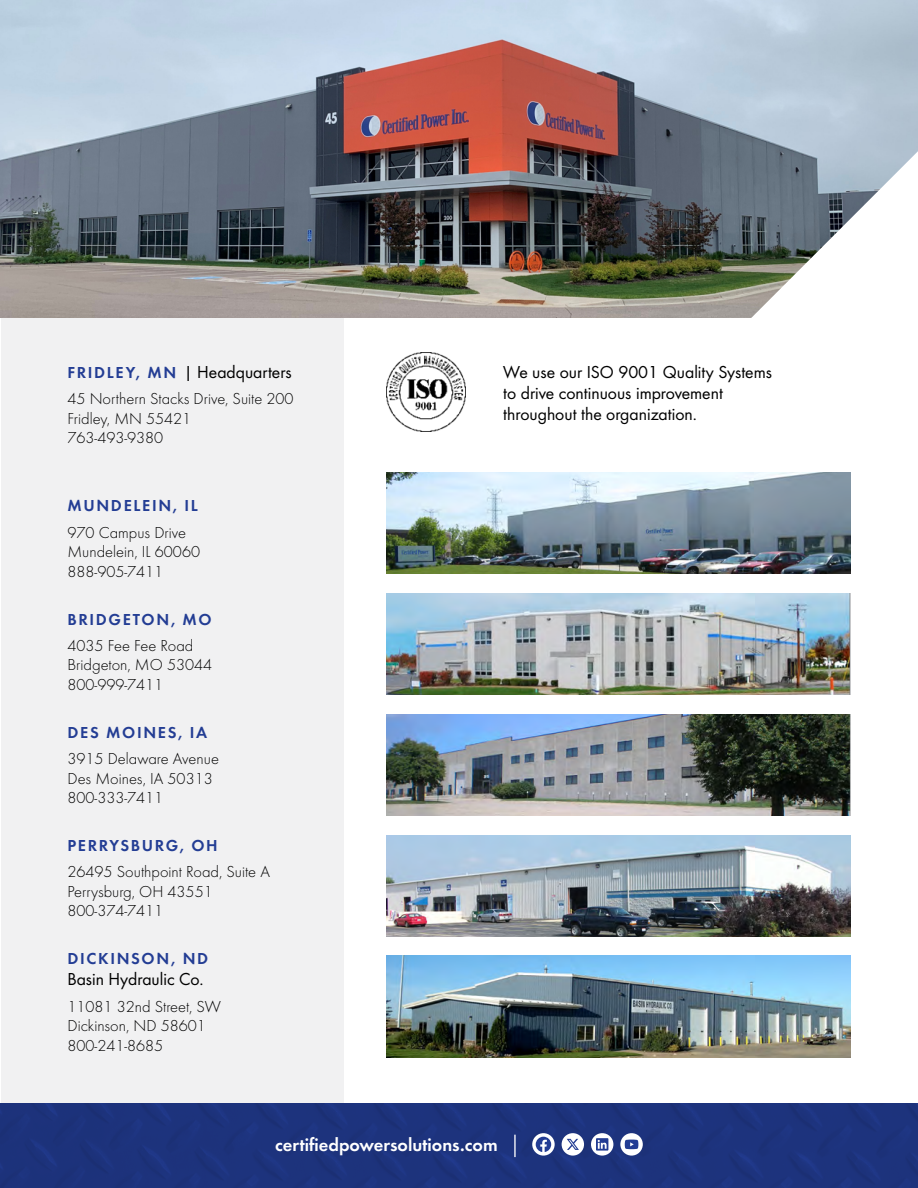
<style>
.page{position:relative;width:918px;height:1188px;background:#fff}
.page>*{position:absolute;margin:0;border:0;box-sizing:border-box;transform-origin:0 0}
.t1{font:18.6px "Futura Dem";color:#fff}
.t2{font:18px/21px "Futura Boo";color:#000}
.t3{font:300 16.5px/19.5px "Futura";color:#000}
.t4{font:16.5px "Futura Dem";letter-spacing:.1em;color:#233d94}
.s1{font-family:"Futura Dem";font-size:16.5px;color:#233d94}
</style>
<div class="page">
<div style="left:1px;top:303px;width:342px;height:800px;background:#f1f1f2"></div>
<img style="left:0;top:0;width:918px;height:318px">
<img style="left:387px;top:472px;width:463px;height:102px">
<img style="left:387px;top:593px;width:463px;height:102px">
<img style="left:387px;top:714px;width:463px;height:101px">
<img style="left:387px;top:835px;width:463px;height:101px">
<img style="left:387px;top:956px;width:463px;height:101px">
<img style="left:387px;top:353px;width:78px;height:79px">
<div style="left:0;top:1104px;width:918px;height:84px;background:#1d337d"></div>
<svg style="left:726px;top:151px;width:192px;height:167px"></svg>
<svg style="left:532px;top:1133px;width:23px;height:23px"></svg>
<svg style="left:536px;top:1137px;width:15px;height:15px"></svg>
<div style="left:562px;top:1133px;width:22px;height:23px;background:#fff;border-radius:50%"></div>
<svg style="left:567px;top:1139px;width:12px;height:11px"></svg>
<svg style="left:591px;top:1133px;width:22px;height:23px"></svg>
<svg style="left:596px;top:1138px;width:12px;height:13px"></svg>
<svg style="left:620px;top:1133px;width:23px;height:23px"></svg>
<svg style="left:625px;top:1140px;width:13px;height:9px"></svg>
<hr style="left:514px;top:1135px;width:2px;height:22px;background:#fff">
<p class="t2" style="left:68px;top:360px;width:226px"><span class="s1">FRIDLEY, MN</span> | Headquarters</p>
<p class="t3" style="left:68px;top:389px;width:228px">45 Northern Stacks Drive, Suite 200<br>Fridley, MN 55421<br>763-493-9380</p>
<p class="t4" style="left:68px;top:494px;width:132px">MUNDELEIN, IL</p>
<p class="t3" style="left:68px;top:522px;width:134px">970 Campus Drive<br>Mundelein, IL 60060<br>888-905-7411</p>
<p class="t4" style="left:68px;top:608px;width:146px">BRIDGETON, MO</p>
<p class="t3" style="left:68px;top:635px;width:146px">4035 Fee Fee Road<br>Bridgeton, MO 53044<br>800-999-7411</p>
<p class="t4" style="left:68px;top:721px;width:141px">DES MOINES, IA</p>
<p class="t3" style="left:68px;top:749px;width:153px">3915 Delaware Avenue<br>Des Moines, IA 50313<br>800-333-7411</p>
<p class="t4" style="left:68px;top:834px;width:152px">PERRYSBURG, OH</p>
<p class="t3" style="left:68px;top:862px;width:204px">26495 Southpoint Road, Suite A<br>Perrysburg, OH 43551<br>800-374-7411</p>
<p class="t4" style="left:68px;top:947px;width:142px">DICKINSON, ND</p>
<p class="t2" style="left:68px;top:968px;width:137px">Basin Hydraulic Co.</p>
<p class="t3" style="left:68px;top:996px;width:155px">11081 32nd Street, SW<br>Dickinson, ND 58601<br>800-241-8685</p>
<p class="t2" style="left:503px;top:360px;width:270px">We use our ISO 9001 Quality Systems to drive continuous improvement throughout the organization.</p>
<p class="t1" style="left:275px;top:1132px;width:224px">certifiedpowersolutions.com</p>
</div>
